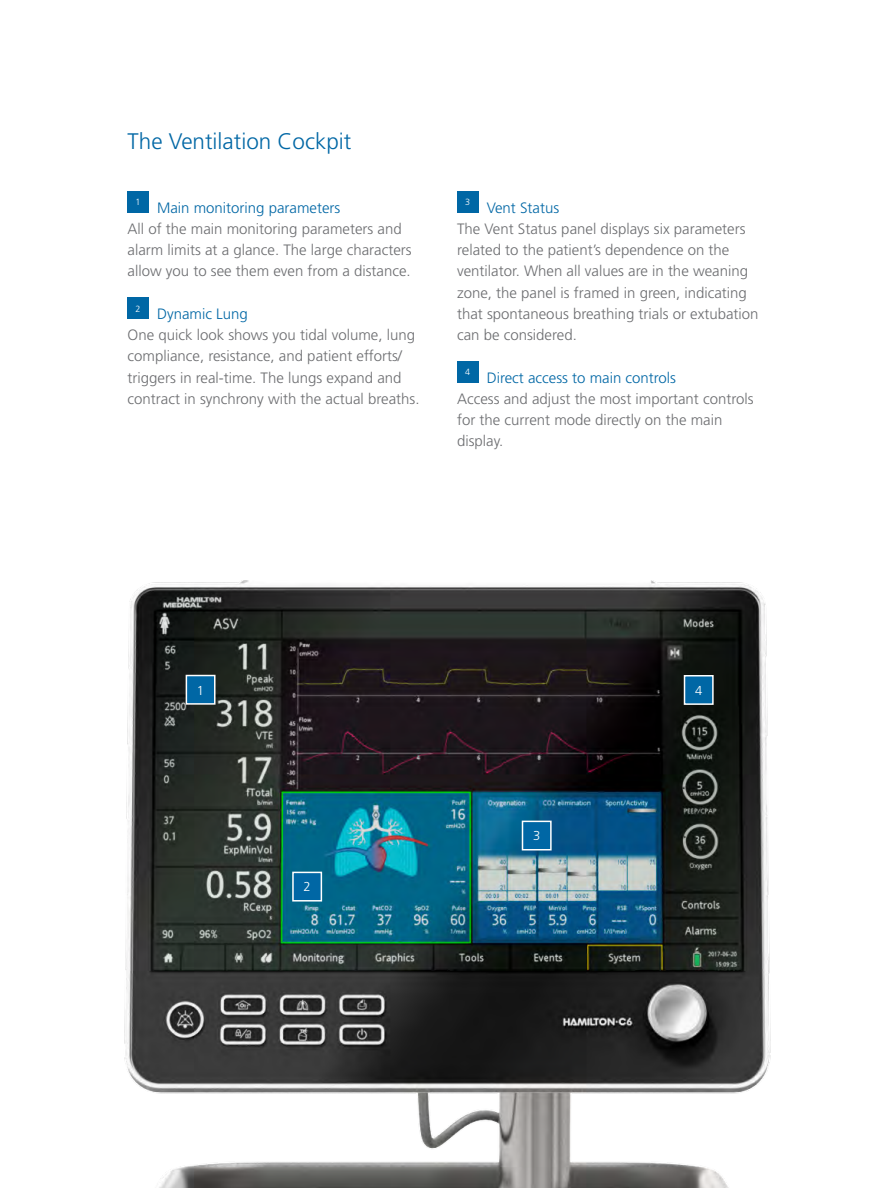
<style>
.page{position:relative;width:893px;height:1188px;background:#fff}
.page>*{position:absolute;margin:0;border:0;box-sizing:border-box;transform-origin:0 0}
.t1{font:300 22.5px "Frutiger LT Std";color:#0067a5}
.t2{font:300 15px/21.3px "Frutiger LT Std";color:#6c6d70}
.t3{font:300 15px "Frutiger LT Std";color:#0067a5}
.t4{font:300 12.9px "Frutiger LT Std";color:#fff}
.t5{font:300 9px "Frutiger LT Std";color:#fff}
</style>
<div class="page">
<img style="left:124px;top:580px;width:647px;height:608px">
<svg style="left:683px;top:674px;width:31px;height:32px"></svg>
<svg style="left:521px;top:820px;width:31px;height:31px"></svg>
<svg style="left:185px;top:674px;width:31px;height:31px"></svg>
<svg style="left:291px;top:871px;width:32px;height:31px"></svg>
<div style="left:127px;top:191px;width:21px;height:22px;background:#0067a5"></div>
<div style="left:127px;top:298px;width:21px;height:21px;background:#0067a5"></div>
<div style="left:457px;top:191px;width:21px;height:22px;background:#0067a5"></div>
<div style="left:457px;top:361px;width:21px;height:22px;background:#0067a5"></div>
<p class="t1" style="left:128px;top:128px;width:225px">The Ventilation Cockpit</p>
<p class="t5" style="left:135px;top:197px;width:7px">1</p>
<p class="t3" style="left:157px;top:199px;width:185px">Main monitoring parameters</p>
<p class="t2" style="left:128px;top:218px;width:286px">All of the main monitoring parameters and alarm limits at a glance. The large characters allow you to see them even from a distance.</p>
<p class="t3" style="left:157px;top:305px;width:92px">Dynamic Lung</p>
<p class="t2" style="left:128px;top:325px;width:289px">One quick look shows you tidal volume, lung</p>
<p class="t2" style="left:128px;top:346px;width:276px">compliance, resistance, and patient efforts/</p>
<p class="t2" style="left:128px;top:367px;width:275px">triggers in real-time. The lungs expand and</p>
<p class="t2" style="left:128px;top:388px;width:293px">contract in synchrony with the actual breaths.</p>
<p class="t5" style="left:135px;top:303px;width:7px">2</p>
<p class="t5" style="left:465px;top:197px;width:7px">3</p>
<p class="t3" style="left:487px;top:199px;width:74px">Vent Status</p>
<p class="t2" style="left:457px;top:218px;width:290px">The Vent Status panel displays six parameters</p>
<p class="t2" style="left:457px;top:240px;width:274px">related to the patient’s dependence on the</p>
<p class="t2" style="left:457px;top:261px;width:292px">ventilator. When all values are in the weaning</p>
<p class="t2" style="left:457px;top:282px;width:303px">zone, the panel is framed in green, indicating that spontaneous breathing trials or extubation can be considered.</p>
<p class="t3" style="left:487px;top:369px;width:191px">Direct access to main controls</p>
<p class="t2" style="left:457px;top:388px;width:298px">Access and adjust the most important controls for the current mode directly on the main display.</p>
<p class="t5" style="left:465px;top:367px;width:7px">4</p>
<p class="t4" style="left:197px;top:683px;width:9px">1</p>
<p class="t4" style="left:304px;top:880px;width:9px">2</p>
<p class="t4" style="left:533px;top:829px;width:9px">3</p>
<p class="t4" style="left:695px;top:683px;width:9px">4</p>
</div>
